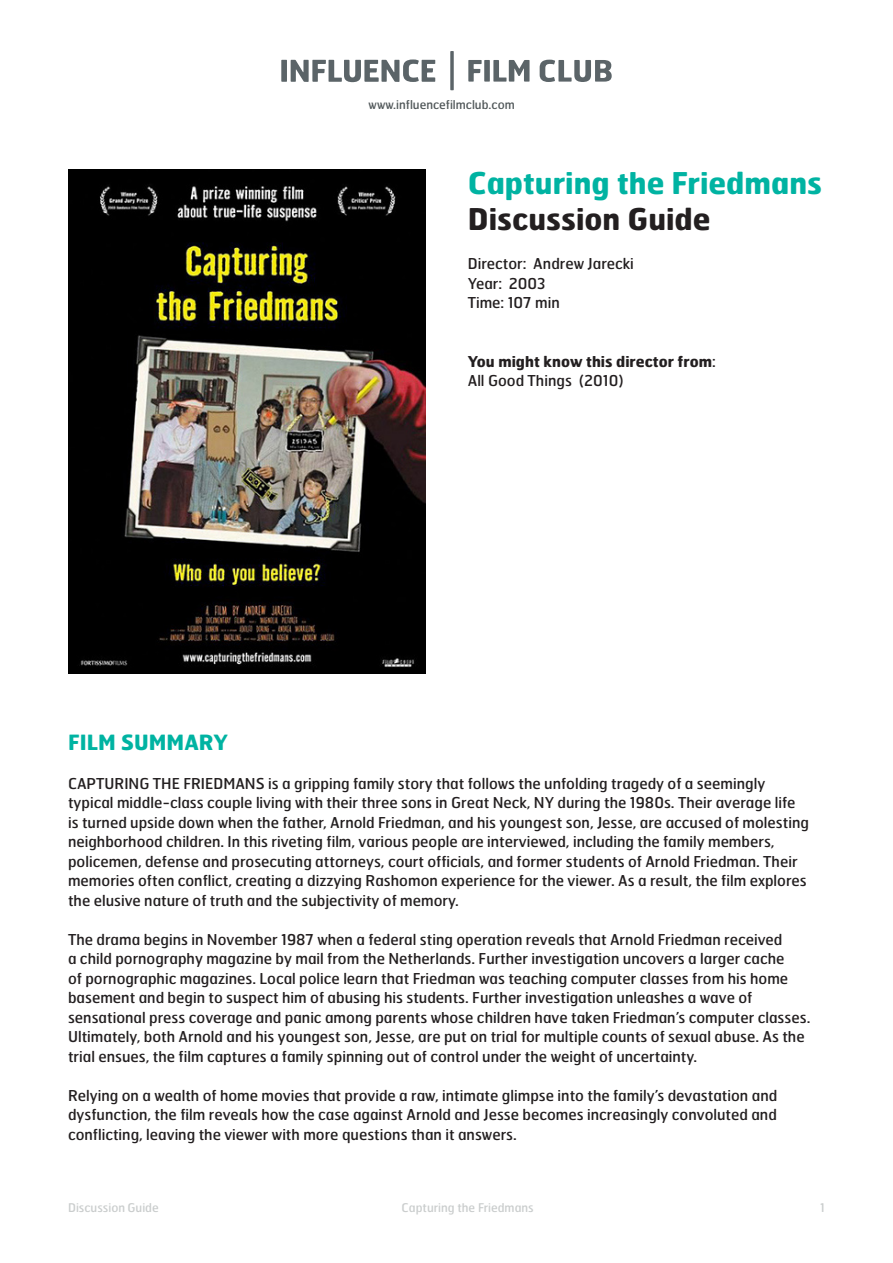
<style>
.page{position:relative;width:893px;height:1263px;background:#fff}
.page>*{position:absolute;margin:0;border:0;box-sizing:border-box;transform-origin:0 0}
.t1{font:700 30px "Hermes";color:#00b3a2}
.t2{font:700 30px "Hermes";color:#231f20}
.t3{font:700 21px "Hermes";color:#00b3a2}
.t4{font:15px/19.5px "Hermes";color:#231f20}
.t5{font:700 15px "Hermes";color:#231f20}
.t6{font:12px "Hermes";color:#cacdcd}
.t7{font:12px "Hermes";color:#505759}
.s1{font-weight:400}
</style>
<div class="page">
<img style="left:68px;top:169px;width:357px;height:504px">
<div style="left:281px;top:60px;width:6px;height:22px;background:#5b6468"></div>
<svg style="left:291px;top:59px;width:144px;height:23px"></svg>
<svg style="left:468px;top:60px;width:62px;height:22px"></svg>
<svg style="left:450px;top:51px;width:4px;height:39px"></svg>
<svg style="left:540px;top:60px;width:72px;height:22px"></svg>
<p class="t7" style="left:368px;top:97px;width:148px">www.influencefilmclub.com</p>
<p class="t1" style="left:468px;top:164px;width:356px">Capturing the Friedmans</p>
<p class="t2" style="left:468px;top:200px;width:244px">Discussion Guide</p>
<p class="t4" style="left:468px;top:254px;width:168px">Director: Andrew Jarecki</p>
<p class="t4" style="left:468px;top:273px;width:79px">Year: 2003</p>
<p class="t4" style="left:468px;top:293px;width:94px">Time: 107 min</p>
<p class="t5" style="left:468px;top:351px;width:249px">You might know this director from<span class="s1">:</span></p>
<p class="t4" style="left:468px;top:371px;width:158px">All Good Things (2010)</p>
<p class="t3" style="left:68px;top:728px;width:162px">FILM SUMMARY</p>
<p class="t4" style="left:68px;top:773px;width:742px">CAPTURING THE FRIEDMANS is a gripping family story that follows the unfolding tragedy of a seemingly typical middle-class couple living with their three sons in Great Neck, NY during the 1980s. Their average life is turned upside down when the father, Arnold Friedman, and his youngest son, Jesse, are accused of molesting neighborhood children. In this riveting film, various people are interviewed, including the family members, policemen, defense and prosecuting attorneys, court officials, and former students of Arnold Friedman. Their memories often conflict, creating a dizzying Rashomon experience for the viewer. As a result, the film explores the elusive nature of truth and the subjectivity of memory.</p>
<p class="t4" style="left:68px;top:929px;width:744px">The drama begins in November 1987 when a federal sting operation reveals that Arnold Friedman received<br>a child pornography magazine by mail from the Netherlands. Further investigation uncovers a larger cache<br>of pornographic magazines. Local police learn that Friedman was teaching computer classes from his home basement and begin to suspect him of abusing his students. Further investigation unleashes a wave of sensational press coverage and panic among parents whose children have taken Friedman’s computer classes.<br>Ultimately, both Arnold and his youngest son, Jesse, are put on trial for multiple counts of sexual abuse. As the trial ensues, the film captures a family spinning out of control under the weight of uncertainty.</p>
<p class="t4" style="left:68px;top:1085px;width:711px;text-align:justify">Relying on a wealth of home movies that provide a raw, intimate glimpse into the family’s devastation and dysfunction, the film reveals how the case against Arnold and Jesse becomes increasingly convoluted and conflicting, leaving the viewer with more questions than it answers.</p>
<p class="t6" style="left:68px;top:1200px;width:92px">Discussion Guide</p>
<p class="t6" style="left:402px;top:1200px;width:134px">Capturing the Friedmans</p>
<p class="t6" style="left:820px;top:1200px;width:6px">1</p>
</div>
